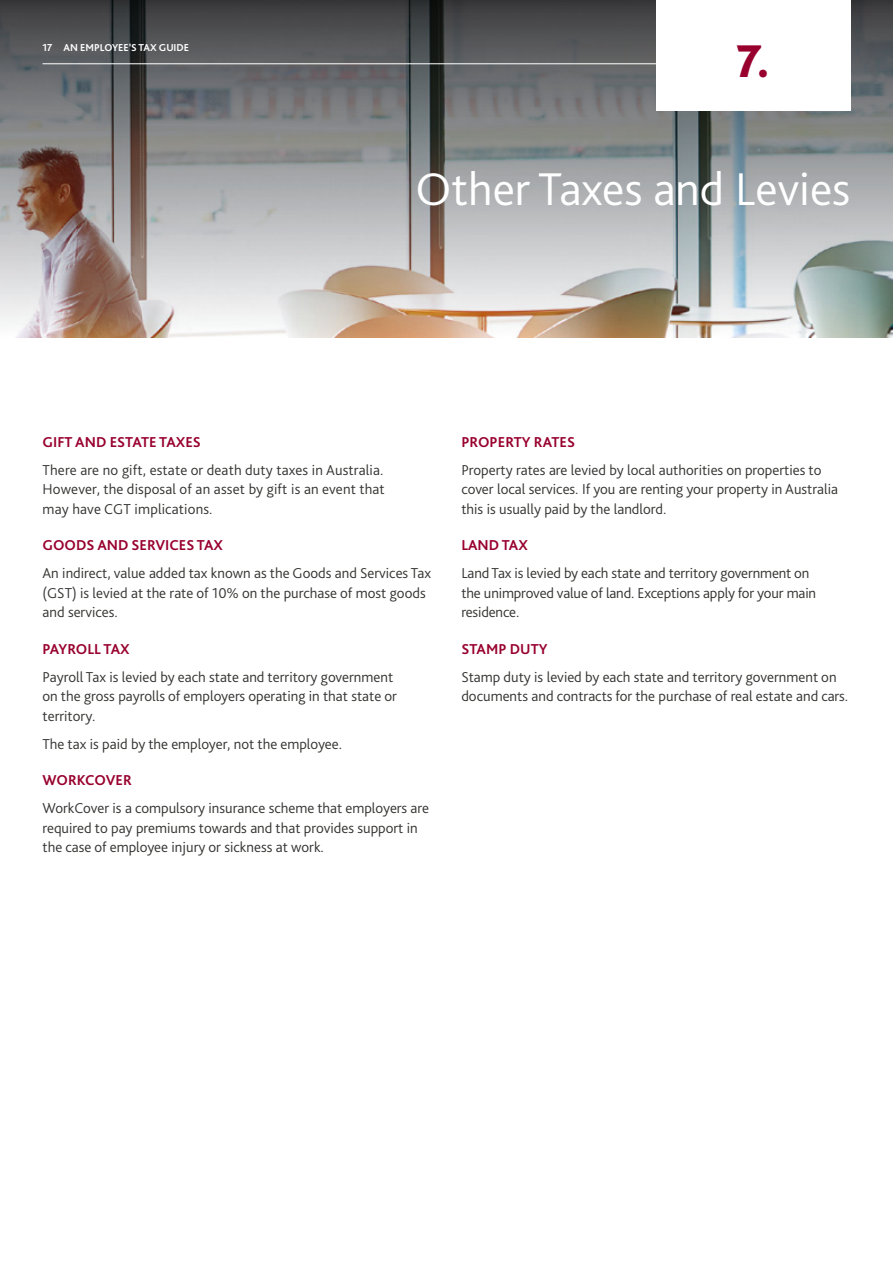
<style>
.page{position:relative;width:893px;height:1263px;background:#fff}
.page>*{position:absolute;margin:0;border:0;box-sizing:border-box;transform-origin:0 0}
.t1{font:300 48px "Bliss Pro";color:#fff}
.t2{font:800 48px "Bliss Pro";color:#98002e}
.t3{font:300 15px/19.5px "Bliss Pro";color:#343331}
.t4{font:700 15px "Bliss Pro";color:#98002e}
.t5{font:700 10.5px "Bliss Pro";color:#fff}
</style>
<div class="page">
<img style="left:0;top:0;width:893px;height:337px">
<hr style="left:43px;top:63px;width:807px;height:1px;background:#fff">
<div style="left:656px;top:0;width:194px;height:111px;background:#fff"></div>
<p class="t5" style="left:43px;top:40px;width:148px">17 AN EMPLOYEE’S TAX GUIDE</p>
<h1 class="t2" style="left:736px;top:31px;width:35px">7.</h1>
<h1 class="t1" style="left:416px;top:159px;width:436px">Other Taxes and Levies</h1>
<p class="t4" style="left:43px;top:432px;width:160px">GIFT AND ESTATE TAXES</p>
<p class="t3" style="left:43px;top:459px;width:344px;text-align:justify">There are no gift, estate or death duty taxes in Australia.<br>However, the disposal of an asset by gift is an event that may have CGT implications.</p>
<p class="t4" style="left:43px;top:536px;width:182px">GOODS AND SERVICES TAX</p>
<p class="t3" style="left:43px;top:563px;width:390px">An indirect, value added tax known as the Goods and Services Tax (GST) is levied at the rate of 10% on the purchase of most goods and services.</p>
<p class="t4" style="left:43px;top:639px;width:89px">PAYROLL TAX</p>
<p class="t3" style="left:43px;top:666px;width:356px">Payroll Tax is levied by each state and territory government on the gross payrolls of employers operating in that state or territory.</p>
<p class="t3" style="left:43px;top:733px;width:301px">The tax is paid by the employer, not the employee.</p>
<p class="t4" style="left:43px;top:771px;width:91px">WORKCOVER</p>
<p class="t3" style="left:43px;top:798px;width:388px">WorkCover is a compulsory insurance scheme that employers are required to pay premiums towards and that provides support in the case of employee injury or sickness at work.</p>
<p class="t4" style="left:461px;top:432px;width:115px">PROPERTY RATES</p>
<p class="t3" style="left:461px;top:459px;width:378px">Property rates are levied by local authorities on properties to cover local services. If you are renting your property in Australia this is usually paid by the landlord.</p>
<p class="t4" style="left:461px;top:536px;width:68px">LAND TAX</p>
<p class="t3" style="left:461px;top:563px;width:356px">Land Tax is levied by each state and territory government on the unimproved value of land. Exceptions apply for your main residence.</p>
<p class="t4" style="left:461px;top:639px;width:88px">STAMP DUTY</p>
<p class="t3" style="left:461px;top:666px;width:388px">Stamp duty is levied by each state and territory government on documents and contracts for the purchase of real estate and cars.</p>
</div>
